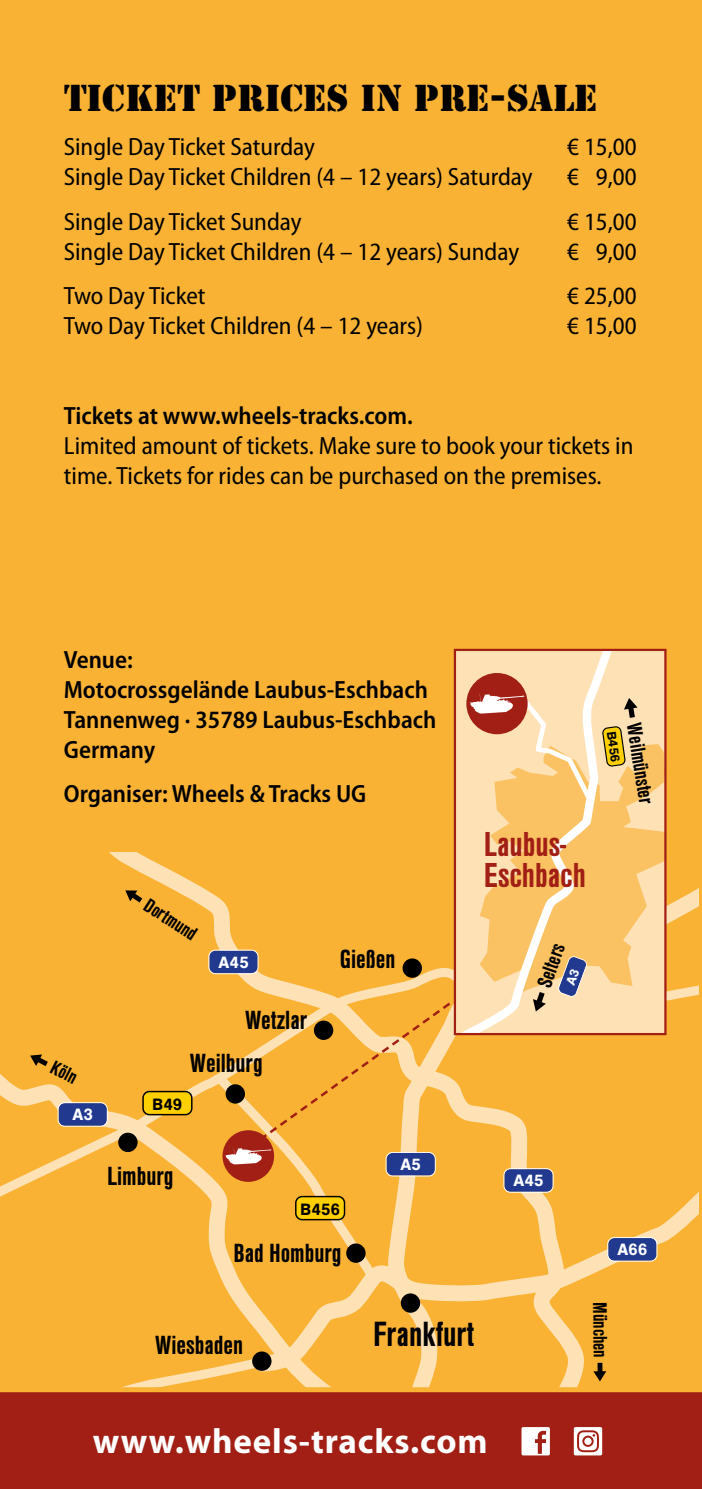
<style>
.page{position:relative;width:702px;height:1489px;background:#fff}
.page>*{position:absolute;margin:0;border:0;box-sizing:border-box;transform-origin:0 0}
.t1{font:36.5px "Sans Cd CE Bold";color:#000}
.t2{font:36px/31.2px "Sans Cd CE Bold";color:#a11f15}
.t3{font:35px "Stencil Std";color:#000}
.t4{font:700 35px "Myriad Pro";letter-spacing:.025em;color:#fff}
.t5{font:27.25px/43px "Sans Cd CE Bold";color:#000}
.t6{font:semi-condensed 25px/30px "Myriad Pro";color:#000}
.t7{font:600 semi-condensed 25px/30px "Myriad Pro";color:#000}
.t8{font:21.75px "Sans Cd CE Bold";color:#000}
.t9{font:20.5px "Sans Cd CE Bold";letter-spacing:-.01em;color:#000}
.t10{font:17px "Sans CE Bold";color:#fff}
.t11{font:17px "Sans CE Bold";color:#000}
.t12{font:13.5px "Sans CE Bold";color:#000}
</style>
<div class="page">
<div style="left:0;top:0;width:702px;height:1488px;background:#f9b234"></div>
<svg style="left:109px;top:852px;width:589px;height:111px"></svg>
<svg style="left:0;top:963px;width:698px;height:423px"></svg>
<div style="left:209px;top:950px;width:49px;height:23px;background:#213a8f;border-radius:6px"></div>
<div style="left:208px;top:949px;width:50px;height:25px;border:2px solid #fff;border-radius:7px"></div>
<div style="left:504px;top:1168px;width:48px;height:23px;background:#213a8f;border-radius:6px"></div>
<div style="left:503px;top:1168px;width:50px;height:24px;border:2px solid #fff;border-radius:7px"></div>
<div style="left:143px;top:1091px;width:48px;height:23px;background:#ffd000;border-radius:6px"></div>
<div style="left:142px;top:1090px;width:50px;height:25px;border:3px solid #000;border-radius:7px"></div>
<div style="left:402px;top:958px;width:20px;height:19px;background:#000;border-radius:50%"></div>
<div style="left:401px;top:1293px;width:19px;height:19px;background:#000;border-radius:50%"></div>
<div style="left:252px;top:1351px;width:19px;height:19px;background:#000;border-radius:50%"></div>
<div style="left:118px;top:1132px;width:20px;height:19px;background:#000;border-radius:50%"></div>
<div style="left:346px;top:1243px;width:19px;height:19px;background:#000;border-radius:50%"></div>
<div style="left:58px;top:1103px;width:49px;height:22px;background:#213a8f;border-radius:6px"></div>
<div style="left:58px;top:1102px;width:50px;height:24px;border:2px solid #fff;border-radius:7px"></div>
<div style="left:386px;top:1152px;width:49px;height:23px;background:#213a8f;border-radius:6px"></div>
<div style="left:385px;top:1151px;width:51px;height:25px;border:2px solid #fff;border-radius:7px"></div>
<div style="left:608px;top:1237px;width:48px;height:23px;background:#213a8f;border-radius:6px"></div>
<div style="left:607px;top:1236px;width:50px;height:25px;border:2px solid #fff;border-radius:7px"></div>
<div style="left:296px;top:1196px;width:48px;height:23px;background:#ffd000;border-radius:6px"></div>
<div style="left:295px;top:1195px;width:50px;height:25px;border:3px solid #000;border-radius:7px"></div>
<svg style="left:30px;top:1054px;width:18px;height:12px"></svg>
<svg style="left:593px;top:1362px;width:13px;height:19px"></svg>
<svg style="left:125px;top:890px;width:17px;height:12px"></svg>
<div style="left:222px;top:1130px;width:52px;height:51px;background:#a11f15;border-radius:50%"></div>
<svg style="left:225px;top:1000px;width:228px;height:164px"></svg>
<div style="left:0;top:1389px;width:702px;height:99px;background:#a11f15"></div>
<svg style="left:573px;top:1426px;width:29px;height:29px"></svg>
<svg style="left:577px;top:1430px;width:22px;height:21px"></svg>
<div style="left:521px;top:1426px;width:29px;height:29px;background:#fff;border-radius:2px"></div>
<svg style="left:535px;top:1430px;width:11px;height:23px"></svg>
<div style="left:0;top:1386px;width:702px;height:5px;background:#f9b234"></div>
<div style="left:455px;top:650px;width:210px;height:384px;background:#fee1b5"></div>
<svg style="left:624px;top:744px;width:39px;height:242px"></svg>
<svg style="left:463px;top:651px;width:161px;height:381px"></svg>
<svg style="left:533px;top:991px;width:13px;height:20px"></svg>
<svg style="left:602px;top:725px;width:24px;height:42px"></svg>
<svg style="left:624px;top:698px;width:13px;height:19px"></svg>
<div style="left:466px;top:673px;width:61px;height:61px;background:#a11f15;border-radius:50%"></div>
<svg style="left:469px;top:685px;width:125px;height:117px"></svg>
<div style="left:454px;top:648px;width:212px;height:387px;border:2px solid #a11f15"></div>
<hr style="left:701px;top:990px;width:1px;height:498px;background:#a11f15">
<svg style="left:557px;top:955px;width:30px;height:42px"></svg>
<h3 class="t3" style="left:64px;top:76px;width:534px">TICKET PRICES IN PRE-SALE</h3>
<p class="t6" style="left:64px;top:133px;width:253px">Single Day Ticket Saturday</p>
<p class="t6" style="left:567px;top:133px;width:71px">€ 15,00</p>
<p class="t6" style="left:64px;top:163px;width:470px">Single Day Ticket Children (4 – 12 years) Saturday</p>
<p class="t6" style="left:567px;top:163px;width:71px">€ 9,00</p>
<p class="t6" style="left:64px;top:207px;width:239px">Single Day Ticket Sunday</p>
<p class="t6" style="left:567px;top:207px;width:71px">€ 15,00</p>
<p class="t6" style="left:64px;top:237px;width:457px">Single Day Ticket Children (4 – 12 years) Sunday</p>
<p class="t6" style="left:567px;top:237px;width:71px">€ 9,00</p>
<p class="t6" style="left:64px;top:281px;width:143px">Two Day Ticket</p>
<p class="t6" style="left:567px;top:281px;width:71px">€ 25,00</p>
<p class="t6" style="left:64px;top:311px;width:361px">Two Day Ticket Children (4 – 12 years)</p>
<p class="t6" style="left:567px;top:311px;width:71px">€ 15,00</p>
<p class="t7" style="left:64px;top:401px;width:350px">Tickets at www.wheels-tracks.com.</p>
<p class="t6" style="left:64px;top:431px;width:571px">Limited amount of tickets. Make sure to book your tickets in time. Tickets for rides can be purchased on the premises.</p>
<p class="t7" style="left:64px;top:644px;width:374px">Venue:<br>Motocrossgelände Laubus-Eschbach<br>Tannenweg · 35789 Laubus-Eschbach<br>Germany</p>
<p class="t7" style="left:64px;top:778px;width:304px">Organiser: Wheels &amp; Tracks UG</p>
<p class="t9" style="left:57px;top:1055px;width:29px;rotate:27deg">Köln</p>
<p class="t10" style="left:73px;top:1105px;width:22px">A3</p>
<p class="t9" style="left:152px;top:893px;width:61px;rotate:33deg">Dortmund</p>
<p class="t10" style="left:219px;top:952px;width:31px">A45</p>
<p class="t5" style="left:190px;top:998px;width:119px;text-indent:55px">Wetzlar<br>Weilburg</p>
<p class="t11" style="left:152px;top:1094px;width:32px">B49</p>
<p class="t5" style="left:340px;top:937px;width:57px">Gießen</p>
<h2 class="t2" style="left:483px;top:829px;width:104px">Laubus-<br>Eschbach</h2>
<p class="t8" style="left:532px;top:983px;width:47px;rotate:-71deg">Selters</p>
<p class="t12" style="left:618px;top:730px;width:33px;rotate:82deg">B456</p>
<p class="t8" style="left:645px;top:721px;width:83px;rotate:81deg">Weilmünster</p>
<p class="t5" style="left:107px;top:1155px;width:68px">Limburg</p>
<p class="t11" style="left:300px;top:1199px;width:41px">B456</p>
<p class="t5" style="left:233px;top:1231px;width:109px">Bad Homburg</p>
<p class="t5" style="left:155px;top:1323px;width:90px">Wiesbaden</p>
<p class="t10" style="left:400px;top:1154px;width:22px">A5</p>
<h1 class="t1" style="left:373px;top:1313px;width:103px">Frankfurt</h1>
<p class="t10" style="left:513px;top:1171px;width:31px">A45</p>
<p class="t10" style="left:617px;top:1240px;width:31px">A66</p>
<p class="t9" style="left:611px;top:1301px;width:58px;rotate:90deg">München</p>
<h3 class="t4" style="left:93px;top:1418px;width:396px">www.wheels-tracks.com</h3>
</div>
